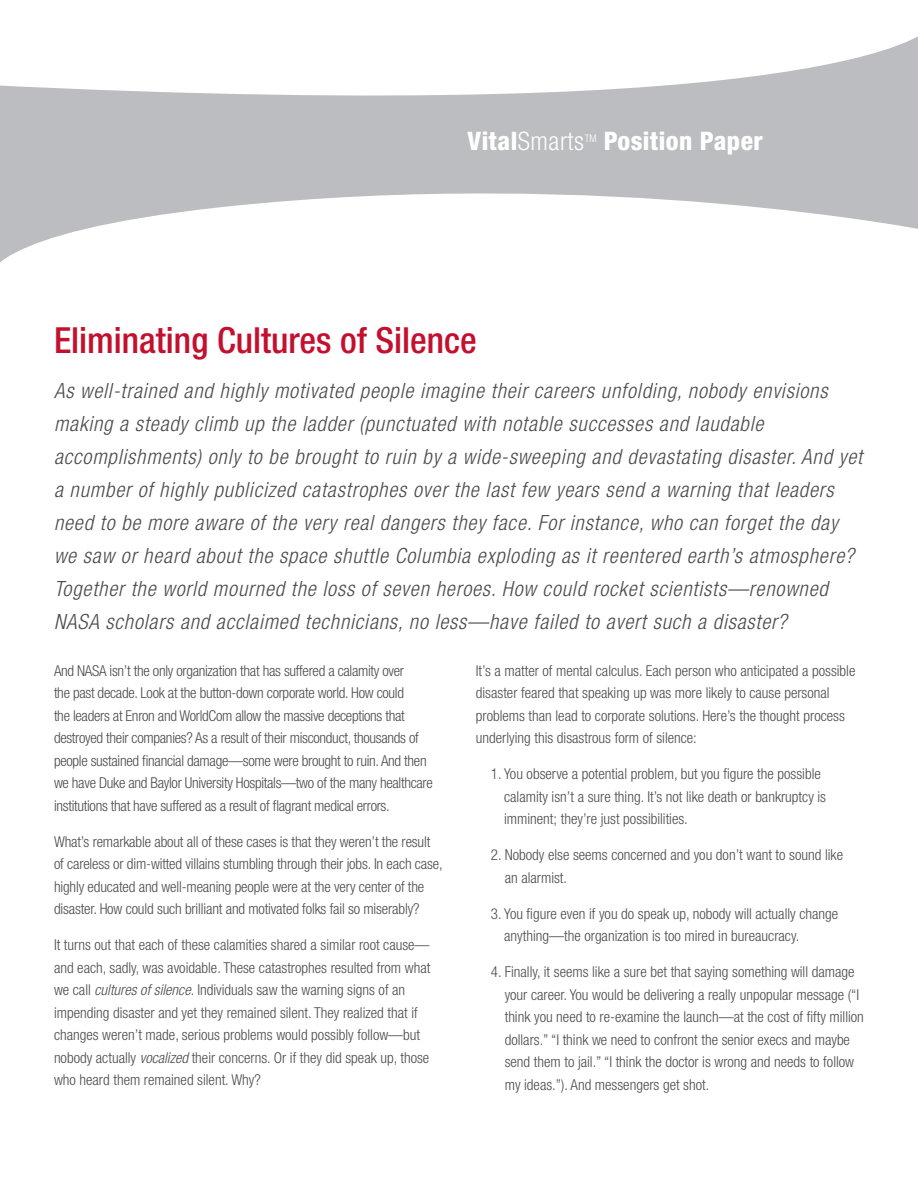
<style>
.page{position:relative;width:918px;height:1188px;background:#fff}
.page>*{position:absolute;margin:0;border:0;box-sizing:border-box;transform-origin:0 0}
.t1{font:500 condensed 36px "Helvetica Neue";color:#c3102f}
.t2{font:800 condensed 25.5px "Helvetica Neue LT Std";letter-spacing:.02em;color:#fff}
.t3{font:300 condensed 25.5px "Helvetica Neue";letter-spacing:.02em;color:#fff}
.t4{font:italic 300 condensed 21px/33px "Helvetica Neue";letter-spacing:.04em;color:#4b4c4d}
.t5{font:300 condensed 15px/22.5px "Helvetica Neue";color:#4b4c4d}
.t6{font:300 condensed 15px/22.5px "Helvetica Neue";letter-spacing:-.02em;color:#4b4c4d}
.t7{font:300 condensed 10.35px "Helvetica Neue";color:#fff}
.s1{font-family:"Helvetica Neue LT Std";font-weight:800}
.s2{font-style:italic}
</style>
<div class="page">
<svg style="left:0;top:36px;width:918px;height:226px;fill:#bcbdc0"></svg>
<h2 class="t3" style="left:468px;top:126px;width:118px"><span class="s1">Vital</span>Smarts</h2>
<p class="t7" style="left:585px;top:132px;width:14px">tm</p>
<h2 class="t2" style="left:604px;top:125px;width:161px">Position Paper</h2>
<h1 class="t1" style="left:54px;top:318px;width:424px">Eliminating Cultures of Silence</h1>
<p class="t4" style="left:54px;top:374px;width:810px">As well-trained and highly motivated people imagine their careers unfolding, nobody envisions making a steady climb up the ladder (punctuated with notable successes and laudable accomplishments) only to be brought to ruin by a wide-sweeping and devastating disaster. And yet a number of highly publicized catastrophes over the last few years send a warning that leaders need to be more aware of the very real dangers they face. For instance, who can forget the day we saw or heard about the space shuttle Columbia exploding as it reentered earth’s atmosphere?<br>Together the world mourned the loss of seven heroes. How could rocket scientists—renowned NASA scholars and acclaimed technicians, no less—have failed to avert such a disaster?</p>
<p class="t6" style="left:54px;top:659px;width:380px">And NASA isn’t the only organization that has suffered a calamity over<br>the past decade. Look at the button-down corporate world. How could<br>the leaders at Enron and WorldCom allow the massive deceptions that destroyed their companies? As a result of their misconduct, thousands of people sustained financial damage—some were brought to ruin. And then we have Duke and Baylor University Hospitals—two of the many healthcare institutions that have suffered as a result of flagrant medical errors.</p>
<p class="t5" style="left:54px;top:830px;width:390px">What’s remarkable about all of these cases is that they weren’t the result of careless or dim-witted villains stumbling through their jobs. In each case, highly educated and well-meaning people were at the very center of the disaster. How could such brilliant and motivated folks fail so miserably?</p>
<p class="t5" style="left:54px;top:934px;width:378px">It turns out that each of these calamities shared a similar root cause— and each, sadly, was avoidable. These catastrophes resulted from what we call <span class="s2">cultures of silence</span>. Individuals saw the warning signs of an impending disaster and yet they remained silent. They realized that if changes weren’t made, serious problems would possibly follow—but nobody actually <span class="s2">vocalized</span> their concerns. Or if they did speak up, those who heard them remained silent. Why?</p>
<p class="t5" style="left:476px;top:659px;width:381px">It’s a matter of mental calculus. Each person who anticipated a possible disaster feared that speaking up was more likely to cause personal problems than lead to corporate solutions. Here’s the thought process underlying this disastrous form of silence:</p>
<p class="t5" style="left:504px;top:763px;width:323px;text-indent:-13px">1. You observe a potential problem, but you figure the possible calamity isn’t a sure thing. It’s not like death or bankruptcy is imminent; they’re just possibilities.</p>
<p class="t5" style="left:505px;top:844px;width:340px;text-indent:-14px">2. Nobody else seems concerned and you don’t want to sound like an alarmist.</p>
<p class="t5" style="left:504px;top:902px;width:336px;text-indent:-13px">3. You figure even if you do speak up, nobody will actually change anything—the organization is too mired in bureaucracy.</p>
<p class="t5" style="left:505px;top:961px;width:361px;text-indent:-14px">4. Finally, it seems like a sure bet that saying something will damage your career. You would be delivering a really unpopular message (“I think you need to re-examine the launch—at the cost of fifty million dollars.” “I think we need to confront the senior execs and maybe send them to jail.” “I think the doctor is wrong and needs to follow my ideas.”). And messengers get shot.</p>
</div>
